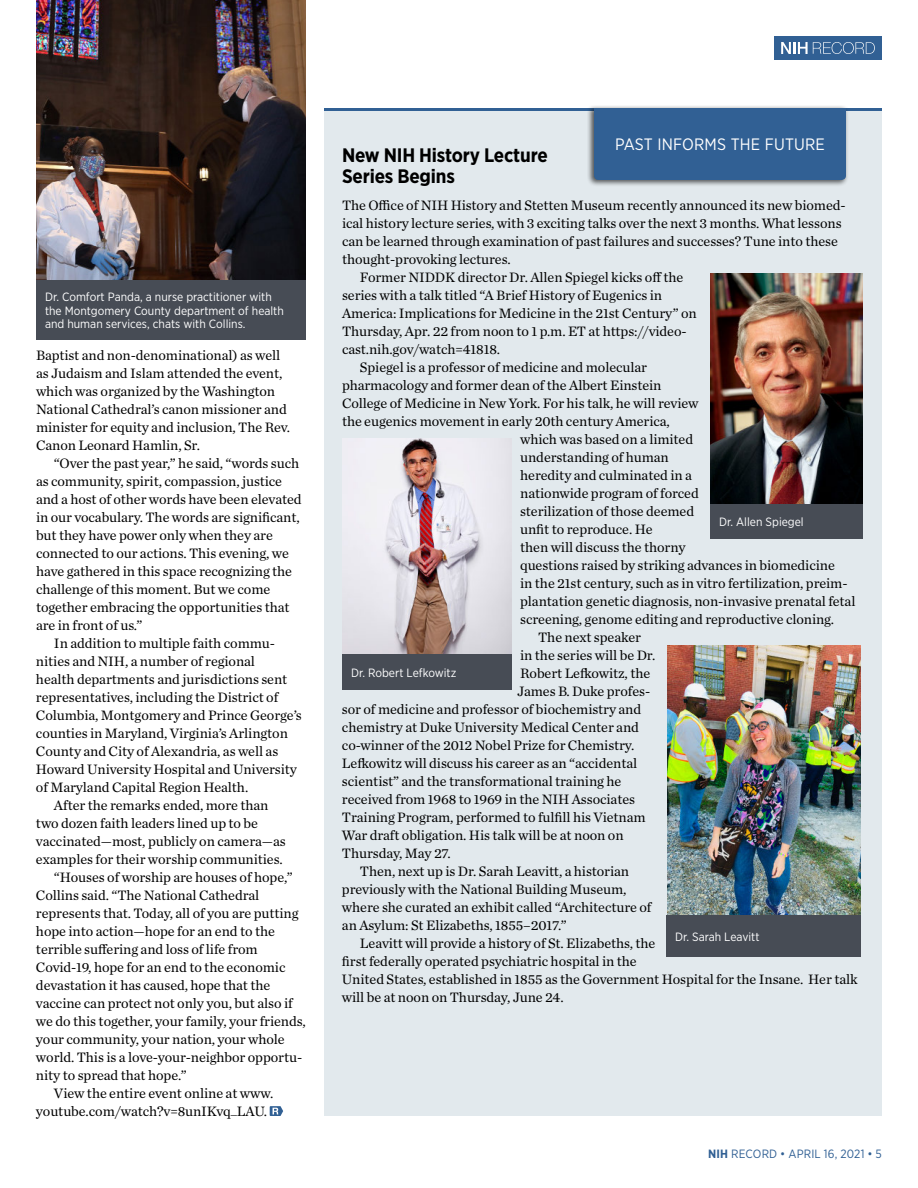
<style>
.page{position:relative;width:918px;height:1188px;background:#fff}
.page>*{position:absolute;margin:0;border:0;box-sizing:border-box;transform-origin:0 0}
.Sidebar__Head_1{font:700 19.5px/21px "Gotham Narrow";letter-spacing:-.01em;color:#000}
.Kicker_2_reverse{font:16.5px "Gotham Narrow";letter-spacing:.01em;color:#fff}
.Body_1{font:14.25px/18px "Chronicle Text G1";letter-spacing:-.005em;color:#000}
.Body_1_paragraph_1{font:14.25px/18px "Chronicle Text G1";letter-spacing:-.005em;color:#000}
.Photo_caption_revers{font:12px/13.5px "Gotham Narrow";color:#fff}
.t1{font:12px "Gotham Narrow";letter-spacing:.01em;color:#316094}
.s1{font-weight:700}
</style>
<div class="page">
<div style="left:774px;top:36px;width:108px;height:24px;background:#316094"></div>
<svg style="left:781px;top:42px;width:94px;height:12px"></svg>
<div style="left:324px;top:108px;width:558px;height:1008px;background:#e2e9ed"></div>
<img style="left:36px;top:0;width:270px;height:280px">
<hr style="left:324px;top:108px;width:558px;height:3px;background:#316094">
<div style="left:587px;top:105px;width:262px;height:82px;background:#000;opacity:.65"></div>
<div style="left:594px;top:108px;width:252px;height:72px;background:#316094"></div>
<div style="left:36px;top:280px;width:270px;height:60px;background:#474c55"></div>
<svg style="left:270px;top:1106px;width:13px;height:10px"></svg>
<img style="left:342px;top:438px;width:169px;height:216px">
<img style="left:668px;top:646px;width:192px;height:269px">
<img style="left:710px;top:273px;width:152px;height:231px">
<div style="left:342px;top:654px;width:169px;height:36px;background:#474c55"></div>
<div style="left:666px;top:915px;width:194px;height:41px;background:#474c55"></div>
<div style="left:710px;top:504px;width:152px;height:34px;background:#474c55"></div>
<p class="Photo_caption_revers" style="left:45px;top:290px;width:240px">Dr. Comfort Panda, a nurse practitioner with the Montgomery County department of health and human services, chats with Collins.</p>
<p class="Body_1" style="left:36px;top:345px;width:256px">Baptist and non-denominational) as well as Judaism and Islam attended the event, which was organized by the Washington National Cathedral’s canon missioner and minister for equity and inclusion, The Rev.<br>Canon Leonard Hamlin, Sr.</p>
<p class="Body_1" style="left:36px;top:453px;width:267px;text-indent:18px">“Over the past year,” he said, “words such as community, spirit, compassion, justice and a host of other words have been elevated in our vocabulary. The words are significant, but they have power only when they are connected to our actions. This evening, we have gathered in this space recognizing the challenge of this moment. But we come together embracing the opportunities that are in front of us.”</p>
<p class="Body_1" style="left:36px;top:633px;width:267px;text-indent:18px">In addition to multiple faith commu&shy;nities and NIH, a number of regional<br>health departments and jurisdictions sent representatives, including the District of Columbia, Montgomery and Prince George’s counties in Maryland, Virginia’s Arlington County and City of Alexandria, as well as Howard University Hospital and University of Maryland Capital Region Health.</p>
<p class="Body_1" style="left:36px;top:795px;width:251px;text-indent:18px">After the remarks ended, more than two dozen faith leaders lined up to be vaccinated—most, publicly on camera—as examples for their worship communities.</p>
<p class="Body_1" style="left:36px;top:867px;width:271px;text-indent:18px">“Houses of worship are houses of hope,” Collins said. “The National Cathedral represents that. Today, all of you are putting hope into action—hope for an end to the terrible suffering and loss of life from Covid-19, hope for an end to the economic devastation it has caused, hope that the vaccine can protect not only you, but also if we do this together, your family, your friends, your community, your nation, your whole world. This is a love-your-neighbor opportu&shy;nity to spread that hope.”</p>
<p class="Body_1" style="left:36px;top:1083px;width:239px;text-indent:18px">View the entire event online at www. youtube.com/watch?v=8unIKvq_LAU.</p>
<p class="Kicker_2_reverse" style="left:615px;top:134px;width:211px">PAST INFORMS THE FUTURE</p>
<p class="Sidebar__Head_1" style="left:342px;top:144px;width:207px">New NIH History Lecture<br>Series Begins</p>
<p class="Body_1_paragraph_1" style="left:342px;top:195px;width:505px">The Office of NIH History and Stetten Museum recently announced its new biomed&shy;ical history lecture series, with 3 exciting talks over the next 3 months. What lessons can be learned through examination of past failures and successes? Tune into these thought-provoking lectures.</p>
<p class="Body_1" style="left:342px;top:267px;width:356px;text-indent:18px">Former NIDDK director Dr. Allen Spiegel kicks off the series with a talk titled “A Brief History of Eugenics in America: Implications for Medicine in the 21st Century” on Thursday, Apr. 22 from noon to 1 p.m. ET at https://video&shy;cast.nih.gov/watch=41818.</p>
<p class="Body_1" style="left:360px;top:357px;width:289px">Spiegel is a professor of medicine and molecular</p>
<p class="Body_1" style="left:342px;top:375px;width:321px">pharmacology and former dean of the Albert Einstein</p>
<p class="Body_1" style="left:342px;top:393px;width:358px">College of Medicine in New York. For his talk, he will review</p>
<p class="Body_1" style="left:342px;top:411px;width:329px">the eugenics movement in early 20th century America,</p>
<p class="Body_1" style="left:520px;top:429px;width:175px">which was based on a limited</p>
<p class="Body_1" style="left:520px;top:447px;width:150px">understanding of human</p>
<p class="Body_1" style="left:520px;top:465px;width:173px">heredity and culminated in a</p>
<p class="Body_1" style="left:520px;top:483px;width:180px">nationwide program of forced</p>
<p class="Body_1" style="left:520px;top:501px;width:175px">sterilization of those deemed</p>
<p class="Body_1" style="left:520px;top:519px;width:134px">unfit to reproduce. He</p>
<p class="Body_1" style="left:520px;top:537px;width:167px">then will discuss the thorny</p>
<p class="Body_1" style="left:520px;top:555px;width:316px">questions raised by striking advances in biomedicine</p>
<p class="Body_1" style="left:520px;top:573px;width:329px">in the 21st century, such as in vitro fertilization, preim-</p>
<p class="Body_1" style="left:520px;top:591px;width:337px">plantation genetic diagnosis, non-invasive prenatal fetal</p>
<p class="Body_1" style="left:520px;top:609px;width:316px">screening, genome editing and reproductive cloning.</p>
<p class="Body_1" style="left:538px;top:627px;width:104px">The next speaker</p>
<p class="Body_1" style="left:520px;top:645px;width:137px">in the series will be Dr.</p>
<p class="Body_1" style="left:520px;top:663px;width:132px">Robert Lefkowitz, the</p>
<p class="Body_1" style="left:517px;top:681px;width:135px">James B. Duke profes-</p>
<p class="Body_1" style="left:342px;top:699px;width:301px">sor of medicine and professor of biochemistry and</p>
<p class="Body_1" style="left:342px;top:717px;width:299px">chemistry at Duke University Medical Center and</p>
<p class="Body_1" style="left:342px;top:735px;width:294px">co-winner of the 2012 Nobel Prize for Chemistry.</p>
<p class="Body_1" style="left:342px;top:753px;width:297px">Lefkowitz will discuss his career as an “accidental</p>
<p class="Body_1" style="left:342px;top:771px;width:281px">scientist” and the transformational training he</p>
<p class="Body_1" style="left:342px;top:789px;width:295px">received from 1968 to 1969 in the NIH Associates</p>
<p class="Body_1" style="left:342px;top:807px;width:305px">Training Program, performed to fulfill his Vietnam</p>
<p class="Body_1" style="left:342px;top:825px;width:283px">War draft obligation. His talk will be at noon on</p>
<p class="Body_1" style="left:342px;top:843px;width:110px">Thursday, May 27.</p>
<p class="Body_1" style="left:342px;top:861px;width:311px;text-indent:18px">Then, next up is Dr. Sarah Leavitt, a historian previously with the National Building Museum, where she curated an exhibit called “Architecture of an Asylum: St Elizabeths, 1855–2017.”</p>
<p class="Body_1" style="left:342px;top:933px;width:517px;text-indent:18px">Leavitt will provide a history of St. Elizabeths, the<br>first federally operated psychiatric hospital in the<br>United States, established in 1855 as the Government Hospital for the Insane. Her talk will be at noon on Thursday, June 24.</p>
<p class="Photo_caption_revers" style="left:719px;top:515px;width:86px">Dr. Allen Spiegel</p>
<p class="Photo_caption_revers" style="left:351px;top:666px;width:107px">Dr. Robert Lefkowitz</p>
<p class="Photo_caption_revers" style="left:675px;top:929px;width:86px">Dr. Sarah Leavitt</p>
<p class="t1" style="left:708px;top:1146px;width:175px"><span class="s1">NIH</span> RECORD • APRIL 16, 2021 • 5</p>
</div>
